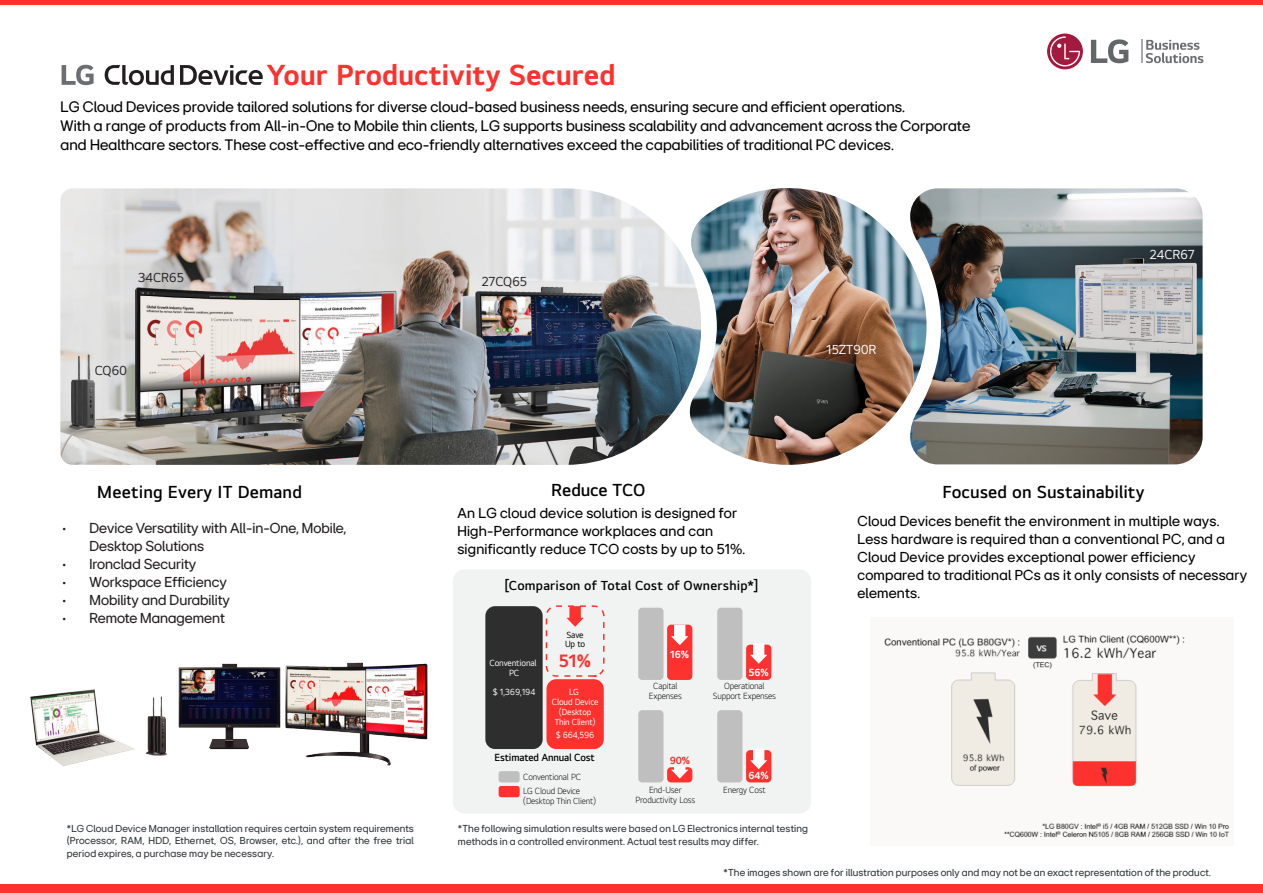
<style>
.page{position:relative;width:1263px;height:893px;background:#fff}
.page>*{position:absolute;margin:0;border:0;box-sizing:border-box;transform-origin:0 0}
.t1{font:700 30px "LGEI Text TTF";color:#fd312e}
.t2{font:700 18.45px "LGEI Text TTF";color:#fd312e;scale:.96 1}
.t3{font:600 18px "LGEI Text TTF";color:#000}
.t4{font:15.75px/18.9px "LGEI Headline TTF";letter-spacing:.005em;color:#000}
.t5{font:15px/18px "LGEI Headline TTF";letter-spacing:.015em;color:#000}
.t6{font:15px/18px "LGEI Headline TTF";color:#231f20}
.t7{font:600 13.5px "LGEI Text TTF";letter-spacing:.015em;color:#000}
.t8{font:13.5px "LGEI Text TTF";letter-spacing:-.02em;color:#231f20}
.t9{font:13.5px "LGEI Text TTF";letter-spacing:-.02em;color:#fff}
.t10{font:600 10.8px "LGEI Text TTF";letter-spacing:-.02em;color:#000;scale:.96 1}
.t11{font:700 10.8px "LGEI Text TTF";color:#fff;scale:.96 1}
.t12{font:700 10.8px "LGEI Text TTF";color:#fd312e;scale:.96 1}
.t13{font:10.5px/12.6px "LGEI Headline TTF";letter-spacing:.015em;color:#2f3538}
.t14{font:300 9.15px/9.8px "LGEI Text TTF";letter-spacing:-.02em;color:#000;text-align:center;scale:.96 1}
.t15{font:9.15px/9.8px "LGEI Text TTF";letter-spacing:-.02em;color:#fff;text-align:center;scale:.96 1}
.t16{font:9.15px/9.8px "LGEI Text TTF";letter-spacing:-.02em;color:#000;scale:.96 1}
.t17{font:300 9px "LGEI Text TTF";letter-spacing:-.02em;color:#000;scale:.96 1}
.t18{font:9px/9.8px "LGEI Text TTF";letter-spacing:-.02em;color:#fff;text-align:center;scale:.96 1}
</style>
<div class="page">
<img style="left:931px;top:188px;width:271px;height:276px">
<img style="left:701px;top:188px;width:230px;height:277px">
<img style="left:60px;top:188px;width:641px;height:277px">
<img style="left:30px;top:662px;width:398px;height:104px">
<div style="left:453px;top:569px;width:358px;height:244px;background:#f1f2f2;border-radius:12px"></div>
<div style="left:485px;top:606px;width:58px;height:143px;background:#2e2e2e;border-radius:10px"></div>
<div style="left:546px;top:679px;width:58px;height:70px;background:#fd312e;border-radius:10px"></div>
<svg style="left:545px;top:605px;width:60px;height:72px"></svg>
<div style="left:638px;top:608px;width:25px;height:72px;background:#c0bfbf;border-radius:4px"></div>
<div style="left:667px;top:625px;width:25px;height:55px;background:#fd312e;border-radius:4px"></div>
<svg style="left:671px;top:625px;width:17px;height:20px"></svg>
<div style="left:717px;top:608px;width:25px;height:72px;background:#c0bfbf;border-radius:4px"></div>
<div style="left:746px;top:645px;width:25px;height:35px;background:#fd312e;border-radius:4px"></div>
<svg style="left:750px;top:643px;width:17px;height:21px"></svg>
<div style="left:717px;top:710px;width:25px;height:72px;background:#c0bfbf;border-radius:4px"></div>
<div style="left:746px;top:750px;width:25px;height:32px;background:#fd312e;border-radius:4px"></div>
<svg style="left:750px;top:749px;width:17px;height:20px"></svg>
<div style="left:638px;top:710px;width:25px;height:72px;background:#c0bfbf;border-radius:4px"></div>
<div style="left:667px;top:767px;width:25px;height:15px;background:#fd312e;border-radius:4px"></div>
<svg style="left:671px;top:766px;width:17px;height:13px"></svg>
<div style="left:499px;top:771px;width:21px;height:11px;background:#c0bfbf;border-radius:3px"></div>
<div style="left:499px;top:786px;width:21px;height:11px;background:#fd312e;border-radius:3px"></div>
<svg style="left:1091px;top:39px;width:37px;height:24px"></svg>
<div style="left:1047px;top:34px;width:36px;height:35px;background:#a21a40;border-radius:50%"></div>
<svg style="left:1050px;top:36px;width:30px;height:30px"></svg>
<svg style="left:1141px;top:40px;width:62px;height:23px"></svg>
<hr style="left:0;top:0;width:1263px;height:4px;background:#fd312e">
<div style="left:0;top:884px;width:1263px;height:9px;background:#fd312e"></div>
<svg style="left:105px;top:65px;width:69px;height:20px"></svg>
<svg style="left:180px;top:65px;width:83px;height:20px"></svg>
<svg style="left:62px;top:65px;width:32px;height:20px"></svg>
<img style="left:884px;top:635px;width:346px;height:203px">
<h1 class="t1" style="left:267px;top:57px;width:350px">Your Productivity Secured</h1>
<p class="t4" style="left:61px;top:98px;width:911px">LG Cloud Devices provide tailored solutions for diverse cloud-based business needs, ensuring secure and efficient operations.<br>With a range of products from All-in-One to Mobile thin clients, LG supports business scalability and advancement across the Corporate and Healthcare sectors. These cost-effective and eco-friendly alternatives exceed the capabilities of traditional PC devices.</p>
<p class="t8" style="left:138px;top:269px;width:47px">34CR65</p>
<p class="t8" style="left:95px;top:362px;width:34px">CQ60</p>
<p class="t8" style="left:481px;top:273px;width:47px">27CQ65</p>
<p class="t9" style="left:826px;top:341px;width:52px">15ZT90R</p>
<p class="t9" style="left:1149px;top:246px;width:47px">24CR67</p>
<h3 class="t3" style="left:551px;top:479px;width:96px">Reduce TCO</h3>
<h3 class="t3" style="left:97px;top:480px;width:206px">Meeting Every IT Demand</h3>
<h3 class="t3" style="left:942px;top:480px;width:204px">Focused on Sustainability</h3>
<h3 class="t5" style="left:457px;top:504px;width:289px">An LG cloud device solution is designed for<br>High-Performance workplaces and can significantly reduce TCO costs by up to 51%.</h3>
<h3 class="t5" style="left:857px;top:512px;width:391px">Cloud Devices benefit the environment in multiple ways.<br>Less hardware is required than a conventional PC, and a Cloud Device provides exceptional power efficiency compared to traditional PCs as it only consists of necessary elements.</h3>
<h3 class="t6" style="left:90px;top:519px;width:258px;text-indent:-27px">• Device Versatility with All-in-One, Mobile,<br>Desktop Solutions</h3>
<h3 class="t6" style="left:63px;top:555px;width:135px">• Ironclad Security</h3>
<h3 class="t6" style="left:63px;top:573px;width:166px">• Workspace Efficiency</h3>
<h3 class="t6" style="left:63px;top:591px;width:169px">• Mobility and Durability</h3>
<h3 class="t6" style="left:63px;top:609px;width:164px">• Remote Management</h3>
<p class="t7" style="left:504px;top:577px;width:256px">[Comparison of Total Cost of Ownership*]</p>
<p class="t13" style="left:67px;top:822px;width:348px;text-align:justify">*LG Cloud Device Manager installation requires certain system requirements (Processor, RAM, HDD, Ethernet, OS, Browser, etc.), and after the free trial period expires, a purchase may be necessary.</p>
<p class="t15" style="left:489px;top:658px;width:51px">Conventional<br>PC</p>
<p class="t15" style="left:493px;top:687px;width:46px">$ 1,369,194</p>
<p class="t16" style="left:565px;top:629px;width:23px">Save<br>Up to</p>
<p class="t15" style="left:552px;top:687px;width:50px">LG<br>Cloud Device</p>
<p class="t18" style="left:555px;top:707px;width:44px">(Desktop<br>Thin Client)</p>
<h2 class="t2" style="left:559px;top:649px;width:35px">51%</h2>
<p class="t15" style="left:556px;top:730px;width:42px">$ 664,596</p>
<p class="t10" style="left:495px;top:751px;width:106px">Estimated Annual Cost</p>
<p class="t14" style="left:523px;top:769px;width:62px;line-height:14.9px;text-align:left">Conventional PC<br>LG Cloud Device</p>
<p class="t17" style="left:523px;top:796px;width:77px">(Desktop Thin Client)</p>
<p class="t11" style="left:670px;top:648px;width:21px">16%</p>
<p class="t14" style="left:649px;top:681px;width:36px">Capital<br>Expenses</p>
<p class="t12" style="left:670px;top:754px;width:23px">90%</p>
<p class="t11" style="left:749px;top:666px;width:22px">56%</p>
<p class="t14" style="left:713px;top:681px;width:67px">Operational<br>Support Expenses</p>
<p class="t11" style="left:749px;top:768px;width:22px">64%</p>
<p class="t14" style="left:636px;top:785px;width:64px">End-User<br>Productivity Loss</p>
<p class="t14" style="left:723px;top:785px;width:46px">Energy Cost</p>
<p class="t13" style="left:458px;top:822px;width:352px">*The following simulation results were based on LG Electronics internal testing methods in a controlled environment. Actual test results may differ.</p>
<p class="t13" style="left:724px;top:866px;width:489px">*The images shown are for illustration purposes only and may not be an exact representation of the product.</p>
</div>
